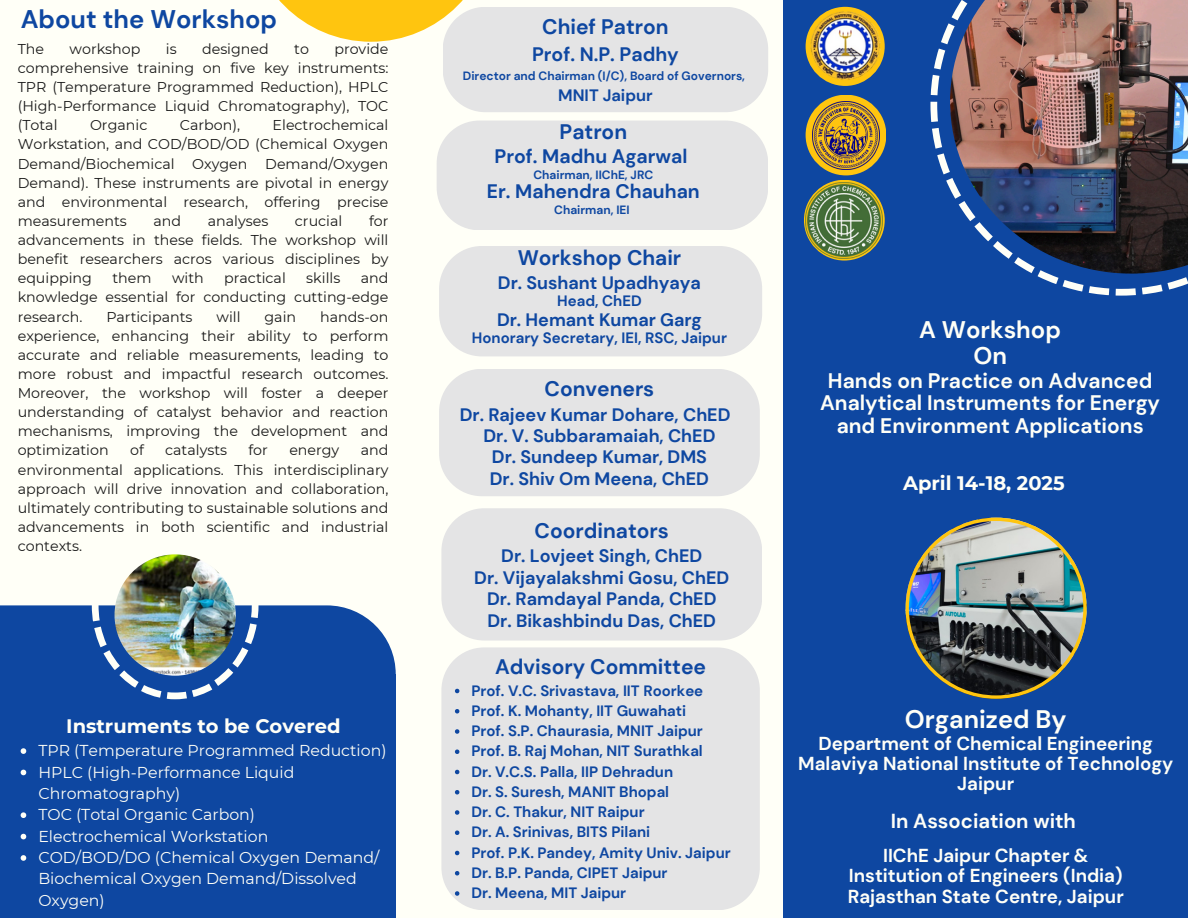
<style>
.page{position:relative;width:1188px;height:918px;background:#fffff7}
.page>*{position:absolute;margin:0;border:0;box-sizing:border-box;transform-origin:0 0}
.t1{font:700 25.5px "DM Sans";color:#0e47a1}
.t2{font:700 25.35px "DM Sans";color:#fffff7}
.t3{font:700 24px/25.8px "DM Sans";color:#fffff7;text-align:center}
.t4{font:700 21px/22.5px "DM Sans";color:#fffff7;text-align:center}
.t5{font:700 21px "DM Sans";color:#0e47a1}
.t6{font:700 20.25px "DM Sans";color:#fffff7}
.t7{font:700 19.5px "DM Sans";color:#0e47a1}
.t8{font:700 19.5px "Montserrat";color:#fffff7}
.t9{font:700 18.75px/20.2px "DM Sans";color:#fffff7;text-align:center}
.t10{font:700 18px/21.3px "DM Sans";color:#0e47a1;text-align:center}
.t11{font:700 16.5px "DM Sans";color:#0e47a1}
.t12{font:15.75px/21.3px "Montserrat";color:#fffff7}
.t13{font:700 15px "DM Sans";color:#0e47a1}
.t14{font:14.25px/19.2px "Montserrat";color:#191919;text-align:justify}
.t15{font:700 12px "DM Sans";color:#0e47a1}
</style>
<div class="page">
<div style="left:783px;top:0;width:405px;height:918px;background:#0e47a1"></div>
<svg style="left:930px;top:23px;width:258px;height:273px"></svg>
<img style="left:950px;top:0;width:238px;height:274px">
<div style="left:806px;top:95px;width:80px;height:80px;background:#ffc50f;border-radius:50%"></div>
<svg style="left:279px;top:0;width:184px;height:42px;fill:#ffc50f"></svg>
<svg style="left:0;top:605px;width:396px;height:69px;background:#1f54a7"></svg>
<div style="left:0;top:674px;width:396px;height:244px;background:#0e47a1"></div>
<svg style="left:92px;top:554px;width:166px;height:145px"></svg>
<img style="left:115px;top:554px;width:121px;height:122px;border-radius:50%">
<div style="left:443px;top:7px;width:325px;height:105px;background:#e4e4e5"></div>
<img style="left:906px;top:518px;width:181px;height:181px">
<div style="left:806px;top:7px;width:79px;height:79px;background:#ffc50f;border-radius:50%"></div>
<img style="left:811px;top:11px;width:69px;height:69px">
<img style="left:812px;top:102px;width:68px;height:67px">
<div style="left:439px;top:246px;width:323px;height:110px;background:#e4e4e5"></div>
<div style="left:439px;top:369px;width:321px;height:127px;background:#e4e4e5"></div>
<div style="left:441px;top:508px;width:321px;height:133px;background:#e4e4e5"></div>
<div style="left:441px;top:647px;width:319px;height:263px;background:#e4e4e5"></div>
<svg style="left:455px;top:689px;width:4px;height:4px"></svg>
<svg style="left:455px;top:709px;width:4px;height:5px"></svg>
<svg style="left:455px;top:729px;width:4px;height:5px"></svg>
<svg style="left:455px;top:750px;width:4px;height:4px"></svg>
<svg style="left:455px;top:770px;width:4px;height:4px"></svg>
<svg style="left:455px;top:790px;width:4px;height:5px"></svg>
<svg style="left:455px;top:810px;width:4px;height:5px"></svg>
<svg style="left:455px;top:831px;width:4px;height:4px"></svg>
<svg style="left:455px;top:851px;width:4px;height:4px"></svg>
<svg style="left:455px;top:871px;width:4px;height:5px"></svg>
<svg style="left:455px;top:891px;width:4px;height:5px"></svg>
<div style="left:437px;top:121px;width:331px;height:109px;background:#e4e4e5"></div>
<svg style="left:804px;top:180px;width:81px;height:81px"></svg>
<img style="left:806px;top:182px;width:76px;height:77px">
<svg style="left:21px;top:748px;width:5px;height:6px"></svg>
<svg style="left:21px;top:770px;width:5px;height:5px"></svg>
<svg style="left:21px;top:812px;width:5px;height:6px"></svg>
<svg style="left:21px;top:834px;width:5px;height:5px"></svg>
<svg style="left:21px;top:855px;width:5px;height:6px"></svg>
<p class="t1" style="left:21px;top:3px;width:258px">About the Workshop</p>
<p class="t14" style="left:18px;top:39px;width:28px">The</p>
<p class="t14" style="left:70px;top:39px;width:72px">workshop</p>
<p class="t14" style="left:166px;top:39px;width:12px">is</p>
<p class="t14" style="left:202px;top:39px;width:68px">designed</p>
<p class="t14" style="left:294px;top:39px;width:16px">to</p>
<p class="t14" style="left:18px;top:39px;width:372px;text-indent:317px">provide comprehensive training on five key instruments:<br>TPR (Temperature Programmed Reduction), HPLC (High-Performance Liquid Chromatography), TOC (Total</p>
<p class="t14" style="left:18px;top:116px;width:372px;text-indent:255px">Electrochemical Workstation, and COD/BOD/OD (Chemical Oxygen Demand/Biochemical Oxygen Demand/Oxygen Demand). These instruments are pivotal in energy and environmental research, offering precise measurements</p>
<p class="t14" style="left:90px;top:116px;width:59px">Organic</p>
<p class="t14" style="left:180px;top:116px;width:62px">Carbon),</p>
<p class="t14" style="left:18px;top:211px;width:372px;text-indent:351px">for advancements in these fields. The workshop will benefit researchers acros various disciplines by equipping</p>
<p class="t14" style="left:153px;top:211px;width:29px">and</p>
<p class="t14" style="left:208px;top:211px;width:62px">analyses</p>
<p class="t14" style="left:295px;top:211px;width:49px">crucial</p>
<p class="t14" style="left:18px;top:269px;width:372px;text-indent:343px">and knowledge essential for conducting cutting-edge research.</p>
<p class="t14" style="left:112px;top:269px;width:41px">them</p>
<p class="t14" style="left:172px;top:269px;width:33px">with</p>
<p class="t14" style="left:224px;top:269px;width:63px">practical</p>
<p class="t14" style="left:306px;top:269px;width:35px">skills</p>
<p class="t14" style="left:18px;top:307px;width:372px;text-indent:302px">hands-on experience, enhancing their ability to perform accurate and reliable measurements, leading to more robust and impactful research outcomes.<br>Moreover, the workshop will foster a deeper understanding of catalyst behavior and reaction mechanisms, improving the development and optimization</p>
<p class="t14" style="left:106px;top:307px;width:88px">Participants</p>
<p class="t14" style="left:217px;top:307px;width:26px">will</p>
<p class="t14" style="left:265px;top:307px;width:33px">gain</p>
<p class="t14" style="left:130px;top:441px;width:15px">of</p>
<p class="t14" style="left:165px;top:441px;width:63px">catalysts</p>
<p class="t14" style="left:248px;top:441px;width:21px">for</p>
<p class="t14" style="left:289px;top:441px;width:52px">energy</p>
<p class="t14" style="left:18px;top:441px;width:372px;text-indent:343px">and environmental applications. This interdisciplinary approach will drive innovation and collaboration, ultimately contributing to sustainable solutions and advancements in both scientific and industrial contexts.</p>
<h2 class="t8" style="left:66px;top:714px;width:276px">Instruments to be Covered</h2>
<p class="t12" style="left:38px;top:740px;width:350px">TPR (Temperature Programmed Reduction)</p>
<p class="t12" style="left:38px;top:761px;width:258px">HPLC (High-Performance Liquid<br>Chromatography)</p>
<p class="t12" style="left:38px;top:804px;width:218px">TOC (Total Organic Carbon)</p>
<p class="t12" style="left:38px;top:825px;width:231px">Electrochemical Workstation</p>
<p class="t12" style="left:38px;top:847px;width:343px">COD/BOD/DO (Chemical Oxygen Demand/<br>Biochemical Oxygen Demand/Dissolved<br>Oxygen)</p>
<p class="t5" style="left:542px;top:13px;width:128px">Chief Patron</p>
<p class="t7" style="left:532px;top:41px;width:148px">Prof. N.P. Padhy</p>
<p class="t15" style="left:463px;top:68px;width:284px">Director and Chairman (I/C), Board of Governors,</p>
<h5 class="t11" style="left:558px;top:85px;width:96px">MNIT Jaipur</h5>
<p class="t5" style="left:560px;top:118px;width:69px">Patron</p>
<p class="t7" style="left:495px;top:144px;width:194px">Prof. Madhu Agarwal</p>
<h2 class="t15" style="left:533px;top:167px;width:121px">Chairman, IIChE, JRC</h2>
<h2 class="t7" style="left:487px;top:179px;width:214px">Er. Mahendra Chauhan</h2>
<p class="t15" style="left:554px;top:202px;width:77px">Chairman, IEI</p>
<p class="t5" style="left:518px;top:244px;width:165px">Workshop Chair</p>
<p class="t10" style="left:498px;top:272px;width:205px">Dr. Sushant Upadhyaya</p>
<p class="t13" style="left:557px;top:291px;width:86px">Head, ChED</p>
<p class="t10" style="left:497px;top:309px;width:206px">Dr. Hemant Kumar Garg</p>
<p class="t13" style="left:472px;top:328px;width:257px">Honorary Secretary, IEI, RSC, Jaipur</p>
<p class="t5" style="left:545px;top:375px;width:111px">Conveners</p>
<p class="t10" style="left:460px;top:404px;width:272px">Dr. Rajeev Kumar Dohare, ChED<br>Dr. V. Subbaramaiah, ChED<br>Dr. Sundeep Kumar, DMS<br>Dr. Shiv Om Meena, ChED</p>
<p class="t5" style="left:535px;top:517px;width:136px">Coordinators</p>
<p class="t10" style="left:474px;top:546px;width:256px">Dr. Lovjeet Singh, ChED<br>Dr. Vijayalakshmi Gosu, ChED<br>Dr. Ramdayal Panda, ChED<br>Dr. Bikashbindu Das, ChED</p>
<p class="t5" style="left:495px;top:653px;width:213px">Advisory Committee</p>
<p class="t13" style="left:471px;top:681px;width:233px">Prof. V.C. Srivastava, IIT Roorkee</p>
<h4 class="t13" style="left:471px;top:701px;width:216px">Prof. K. Mohanty, IIT Guwahati</h4>
<h3 class="t13" style="left:471px;top:721px;width:233px">Prof. S.P. Chaurasia, MNIT Jaipur</h3>
<h3 class="t13" style="left:471px;top:741px;width:233px">Prof. B. Raj Mohan, NIT Surathkal</h3>
<p class="t13" style="left:471px;top:762px;width:203px">Dr. V.C.S. Palla, IIP Dehradun</p>
<h2 class="t13" style="left:471px;top:782px;width:199px">Dr. S. Suresh, MANIT Bhopal</h2>
<p class="t13" style="left:471px;top:802px;width:175px">Dr. C. Thakur, NIT Raipur</p>
<p class="t13" style="left:471px;top:822px;width:180px">Dr. A. Srinivas, BITS Pilani</p>
<p class="t13" style="left:471px;top:843px;width:261px">Prof. P.K. Pandey, Amity Univ. Jaipur</p>
<p class="t13" style="left:471px;top:863px;width:198px">Dr. B.P. Panda, CIPET Jaipur</p>
<p class="t13" style="left:471px;top:883px;width:156px">Dr. Meena, MIT Jaipur</p>
<p class="t3" style="left:919px;top:317px;width:143px">A Workshop<br>On</p>
<p class="t4" style="left:820px;top:370px;width:341px">Hands on Practice on Advanced<br>Analytical Instruments for Energy and Environment Applications</p>
<p class="t8" style="left:903px;top:471px;width:163px">April 14-18, 2025</p>
<p class="t2" style="left:905px;top:703px;width:163px">Organized By</p>
<p class="t9" style="left:798px;top:733px;width:377px">Department of Chemical Engineering<br>Malaviya National Institute of Technology<br>Jaipur</p>
<p class="t6" style="left:891px;top:808px;width:187px">In Association with</p>
<p class="t9" style="left:848px;top:846px;width:278px">IIChE Jaipur Chapter &amp;<br>Institution of Engineers (India)<br>Rajasthan State Centre, Jaipur</p>
</div>
